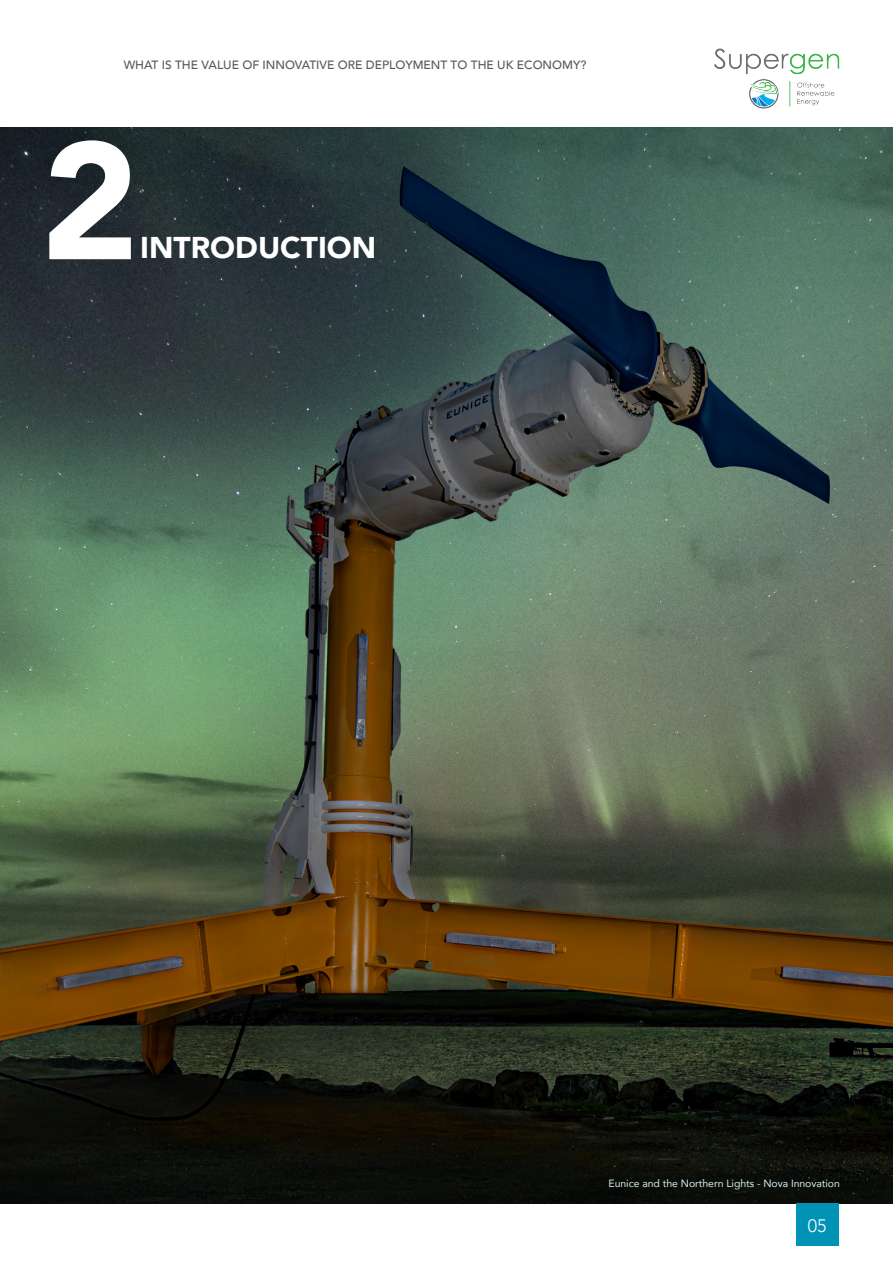
<style>
.page{position:relative;width:893px;height:1263px;background:#fff}
.page>*{position:absolute;margin:0;border:0;box-sizing:border-box;transform-origin:0 0}
.t1{font:900 165px "Avenir";color:#fff}
.t2{font:900 30px "Avenir";color:#fff}
.t3{font:300 18px "Avenir";color:#fff}
.t4{font:500 12px "Avenir";color:#57585a}
.t5{font:10.5px "Avenir";letter-spacing:-.005em;color:#d6eeef}
</style>
<div class="page">
<img style="left:0;top:128px;width:893px;height:1075px">
<img style="left:714px;top:48px;width:126px;height:61px">
<div style="left:796px;top:1203px;width:43px;height:43px;background:#0093b5"></div>
<p class="t4" style="left:124px;top:54px;width:464px">WHAT IS THE VALUE OF INNOVATIVE ORE DEPLOYMENT TO THE UK ECONOMY?</p>
<p class="t1" style="left:41px;top:60px;width:99px">2</p>
<p class="t2" style="left:140px;top:222px;width:238px">INTRODUCTION</p>
<p class="t5" style="left:608px;top:1175px;width:233px">Eunice and the Northern Lights - Nova Innovation</p>
<p class="t3" style="left:808px;top:1215px;width:20px">05</p>
</div>
